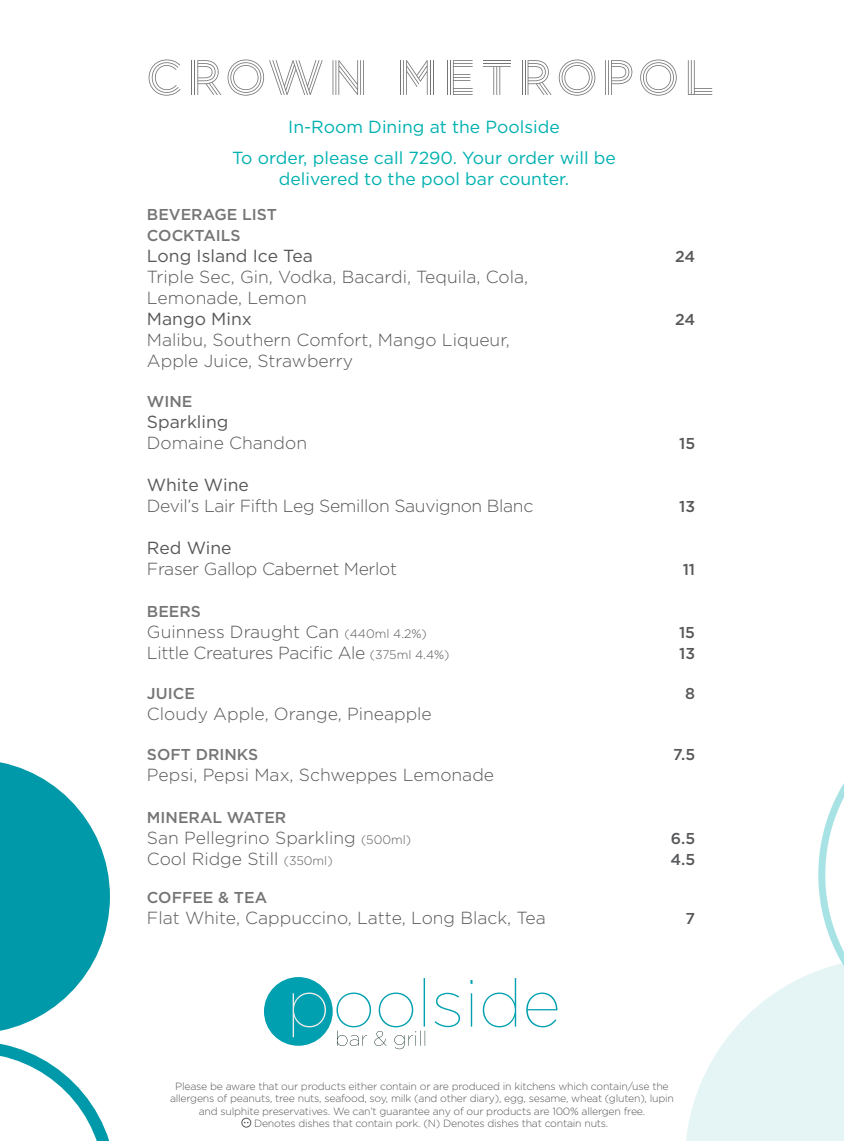
<style>
.page{position:relative;width:844px;height:1141px;background:#fff}
.page>*{position:absolute;margin:0;border:0;box-sizing:border-box;transform-origin:0 0}
.t1{font:300 17.5px/21px "Gotham";color:#57585a}
.t2{font:300 17.5px "Gotham";letter-spacing:-.02em;color:#57585a}
.t3{font:17.5px/21px "Gotham";color:#00b1b0;text-align:center}
.t4{font:17.5px "Gotham";color:#57585a}
.t5{font:500 15.75px "Gotham";color:#767575}
.t6{font:500 15.75px "Gotham";color:#57585a}
.t7{font:300 10.5px/12.6px "Gotham";letter-spacing:-.02em;color:#57585a;text-align:center}
.s1{font-size:12.25px}
</style>
<div class="page">
<svg style="left:0;top:762px;width:110px;height:269px"></svg>
<svg style="left:0;top:1043px;width:109px;height:98px"></svg>
<svg style="left:686px;top:785px;width:157px;height:356px"></svg>
<div style="left:264px;top:977px;width:68px;height:69px;background:#00a0b0;border-radius:50%"></div>
<svg style="left:336px;top:978px;width:221px;height:71px"></svg>
<svg style="left:292px;top:993px;width:34px;height:44px"></svg>
<div style="left:241px;top:1118px;width:10px;height:9px;border:1px solid #57585a;border-radius:50%"></div>
<svg style="left:149px;top:60px;width:31px;height:36px"></svg>
<svg style="left:332px;top:60px;width:32px;height:35px"></svg>
<hr style="left:447px;top:60px;width:1px;height:35px;background:#767575">
<hr style="left:450px;top:60px;width:1px;height:35px;background:#767575">
<svg style="left:453px;top:60px;width:19px;height:35px"></svg>
<hr style="left:191px;top:60px;width:1px;height:35px;background:#767575">
<hr style="left:194px;top:60px;width:1px;height:35px;background:#767575">
<svg style="left:197px;top:60px;width:24px;height:35px"></svg>
<hr style="left:521px;top:60px;width:1px;height:35px;background:#767575">
<hr style="left:524px;top:60px;width:1px;height:35px;background:#767575">
<svg style="left:527px;top:60px;width:24px;height:35px"></svg>
<svg style="left:227px;top:60px;width:95px;height:36px"></svg>
<svg style="left:483px;top:60px;width:27px;height:35px"></svg>
<svg style="left:605px;top:60px;width:27px;height:35px"></svg>
<svg style="left:687px;top:60px;width:25px;height:35px"></svg>
<svg style="left:558px;top:60px;width:37px;height:36px"></svg>
<svg style="left:640px;top:60px;width:36px;height:36px"></svg>
<hr style="left:400px;top:60px;width:1px;height:35px;background:#767575">
<hr style="left:433px;top:60px;width:1px;height:35px;background:#767575">
<hr style="left:429px;top:60px;width:1px;height:35px;background:#767575">
<svg style="left:403px;top:60px;width:24px;height:35px"></svg>
<p class="t3" style="left:288px;top:116px;width:273px">In-Room Dining at the Poolside</p>
<p class="t3" style="left:232px;top:147px;width:385px">To order, please call 7290. Your order will be delivered to the pool bar counter.</p>
<p class="t5" style="left:147px;top:204px;width:131px">BEVERAGE LIST</p>
<p class="t5" style="left:147px;top:225px;width:95px">COCKTAILS</p>
<p class="t4" style="left:147px;top:245px;width:167px">Long Island Ice Tea</p>
<p class="t6" style="left:675px;top:246px;width:22px">24</p>
<p class="t1" style="left:147px;top:266px;width:383px">Triple Sec, Gin, Vodka, Bacardi, Tequila, Cola,<br>Lemonade, Lemon</p>
<p class="t4" style="left:147px;top:308px;width:106px">Mango Minx</p>
<p class="t6" style="left:675px;top:309px;width:22px">24</p>
<p class="t1" style="left:147px;top:329px;width:364px">Malibu, Southern Comfort, Mango Liqueur,<br>Apple Juice, Strawberry</p>
<p class="t5" style="left:147px;top:391px;width:47px">WINE</p>
<p class="t4" style="left:147px;top:411px;width:83px">Sparkling</p>
<p class="t1" style="left:147px;top:432px;width:162px">Domaine Chandon</p>
<p class="t6" style="left:679px;top:433px;width:18px">15</p>
<p class="t4" style="left:147px;top:474px;width:103px">White Wine</p>
<p class="t2" style="left:147px;top:495px;width:388px">Devil’s Lair Fifth Leg Semillon Sauvignon Blanc</p>
<p class="t6" style="left:679px;top:496px;width:17px">13</p>
<p class="t4" style="left:147px;top:537px;width:86px">Red Wine</p>
<p class="t2" style="left:147px;top:558px;width:252px">Fraser Gallop Cabernet Merlot</p>
<p class="t6" style="left:682px;top:559px;width:14px">11</p>
<p class="t5" style="left:147px;top:601px;width:55px">BEERS</p>
<p class="t1" style="left:147px;top:621px;width:281px">Guinness Draught Can <span class="s1">(440ml 4.2%)</span></p>
<p class="t6" style="left:679px;top:622px;width:18px">15</p>
<p class="t2" style="left:147px;top:642px;width:304px">Little Creatures Pacific Ale <span class="s1">(375ml 4.4%)</span></p>
<p class="t6" style="left:679px;top:643px;width:17px">13</p>
<p class="t5" style="left:147px;top:683px;width:49px">JUICE</p>
<p class="t6" style="left:685px;top:683px;width:11px">8</p>
<p class="t1" style="left:147px;top:703px;width:286px">Cloudy Apple, Orange, Pineapple</p>
<p class="t5" style="left:147px;top:744px;width:113px">SOFT DRINKS</p>
<p class="t6" style="left:673px;top:744px;width:24px">7.5</p>
<p class="t1" style="left:147px;top:764px;width:348px">Pepsi, Pepsi Max, Schweppes Lemonade</p>
<p class="t5" style="left:147px;top:807px;width:141px">MINERAL WATER</p>
<p class="t1" style="left:147px;top:827px;width:265px">San Pellegrino Sparkling <span class="s1">(500ml)</span></p>
<p class="t6" style="left:670px;top:828px;width:26px">6.5</p>
<p class="t1" style="left:147px;top:848px;width:187px">Cool Ridge Still <span class="s1">(350ml)</span></p>
<p class="t6" style="left:670px;top:849px;width:26px">4.5</p>
<p class="t5" style="left:147px;top:887px;width:122px">COFFEE &amp; TEA</p>
<p class="t1" style="left:147px;top:906px;width:400px">Flat White, Cappuccino, Latte, Long Black, Tea</p>
<p class="t6" style="left:685px;top:908px;width:11px">7</p>
<p class="t7" style="left:170px;top:1079px;width:505px">Please be aware that our products either contain or are produced in kitchens which contain/use the allergens of peanuts, tree nuts, seafood, soy, milk (and other diary), egg, sesame, wheat (gluten), lupin and sulphite preservatives. We can’t guarantee any of our products are 100% allergen free.</p>
<p class="t7" style="left:254px;top:1117px;width:356px">Denotes dishes that contain pork. (N) Denotes dishes that contain nuts.</p>
</div>
